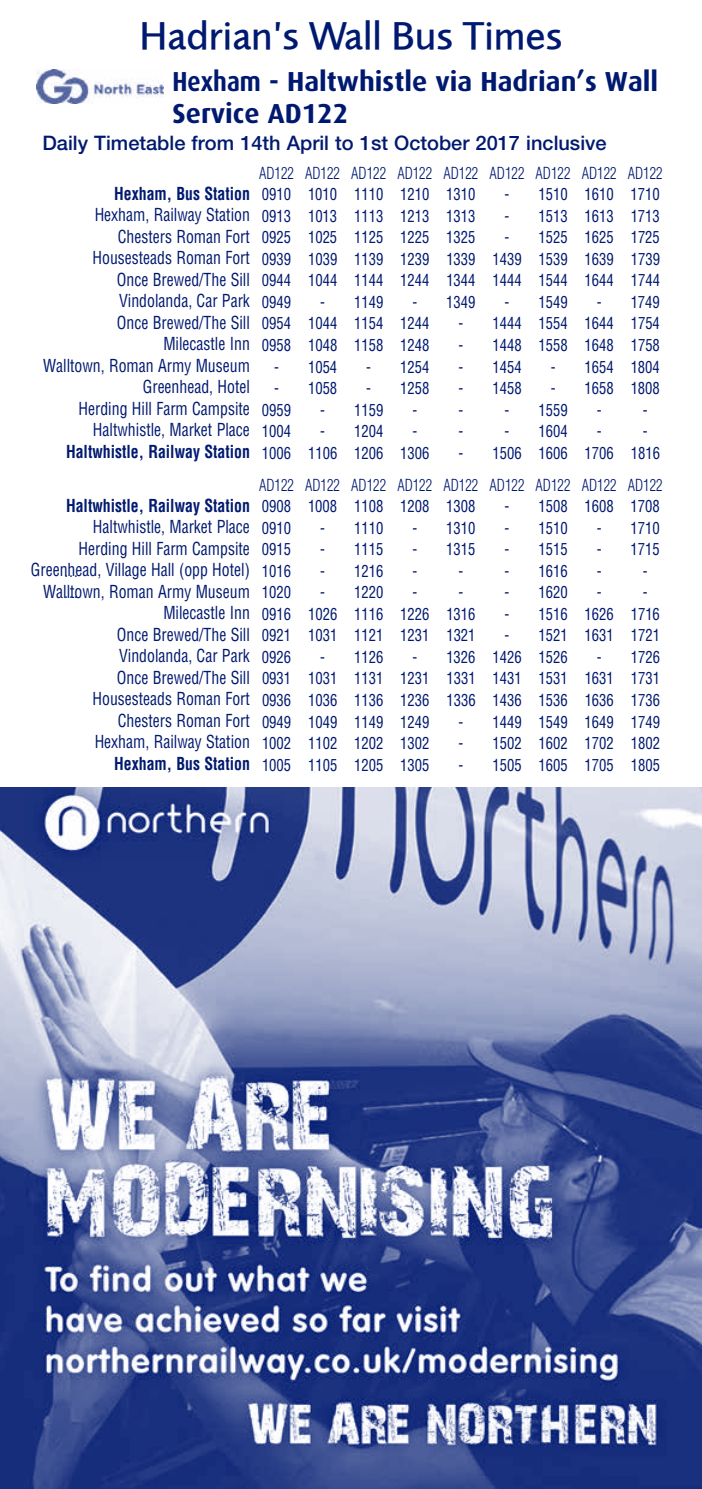
<style>
.page{position:relative;width:702px;height:1489px;background:#fff}
.page>*{position:absolute;margin:0;border:0;box-sizing:border-box;transform-origin:0 0}
.t1{font:500 40px "Foundry Sans";color:#001970}
.t2{font:700 27.5px/32.5px "Dax";color:#001970;scale:.87 1}
.t3{font:500 20px "Helvetica Neue";color:#001970}
.t4{font:condensed 17.5px/21.5px "Helvetica";color:#001970;text-align:right;scale:.9 1}
.t5{font:700 condensed 17.5px "Helvetica";color:#001970;scale:.9 1}
.t6{font:condensed 16.25px/21.5px "Helvetica";color:#001970;text-align:justify;scale:.9 1}
.t7{font:300 condensed 16.25px "Helvetica";color:#001970;scale:.9 1}
</style>
<div class="page">
<img style="left:36px;top:69px;width:127px;height:34px">
<img style="left:0;top:787px;width:702px;height:701px">
<h1 class="t1" style="left:140px;top:12px;width:424px">Hadrian’s Wall Bus Times</h1>
<h2 class="t2" style="left:172px;top:65px;width:560px">Hexham - Haltwhistle via Hadrian’s Wall<br>Service AD122</h2>
<p class="t3" style="left:43px;top:131px;width:565px">Daily Timetable from 14th April to 1st October 2017 inclusive</p>
<p class="t5" style="left:114px;top:183px;width:152px">Hexham, Bus Station</p>
<p class="t4" style="left:43px;top:204px;width:231px">Hexham, Railway Station<br>Chesters Roman Fort<br>Housesteads Roman Fort<br>Once Brewed/The Sill<br>Vindolanda, Car Park<br>Once Brewed/The Sill<br>Milecastle Inn<br>Walltown, Roman Army Museum<br>Greenhead, Hotel<br>Herding Hill Farm Campsite<br>Haltwhistle, Market Place</p>
<p class="t5" style="left:66px;top:441px;width:206px">Haltwhistle, Railway Station</p>
<p class="t7" style="left:259px;top:163px;width:450px">AD122 AD122 AD122 AD122 AD122 AD122 AD122 AD122 AD122</p>
<p class="t6" style="left:262px;top:183px;width:239px">0910 1010 1110 1210 1310</p>
<p class="t6" style="left:504px;top:183px;width:174px">- 1510 1610 1710</p>
<p class="t6" style="left:262px;top:205px;width:239px">0913 1013 1113 1213 1313</p>
<p class="t6" style="left:504px;top:205px;width:174px">- 1513 1613 1713</p>
<p class="t6" style="left:262px;top:226px;width:239px">0925 1025 1125 1225 1325</p>
<p class="t6" style="left:262px;top:226px;width:444px;text-indent:242px">- 1525 1625 1725<br>0939 1039 1139 1239 1339 1439 1539 1639 1739<br>0944 1044 1144 1244 1344 1444 1544 1644 1744<br>0949</p>
<p class="t6" style="left:320px;top:291px;width:72px">- 1149</p>
<p class="t6" style="left:412px;top:291px;width:72px">- 1349</p>
<p class="t6" style="left:504px;top:291px;width:72px">- 1549</p>
<p class="t6" style="left:596px;top:291px;width:72px">- 1749</p>
<p class="t6" style="left:262px;top:312px;width:188px">0954 1044 1154 1244</p>
<p class="t6" style="left:458px;top:312px;width:225px">- 1444 1554 1644 1754</p>
<p class="t6" style="left:262px;top:334px;width:188px">0958 1048 1158 1248</p>
<p class="t6" style="left:458px;top:334px;width:225px">- 1448 1558 1648 1758</p>
<p class="t6" style="left:274px;top:355px;width:72px">- 1054</p>
<p class="t6" style="left:366px;top:355px;width:72px">- 1254</p>
<p class="t6" style="left:458px;top:355px;width:72px">- 1454</p>
<p class="t6" style="left:550px;top:355px;width:123px">- 1654 1804</p>
<p class="t6" style="left:274px;top:377px;width:72px">- 1058</p>
<p class="t6" style="left:366px;top:377px;width:72px">- 1258</p>
<p class="t6" style="left:458px;top:377px;width:72px">- 1458</p>
<p class="t6" style="left:550px;top:377px;width:123px">- 1658 1808</p>
<p class="t6" style="left:262px;top:398px;width:34px">0959</p>
<p class="t6" style="left:320px;top:398px;width:72px">- 1159</p>
<p class="t6" style="left:412px;top:398px;width:7px">-</p>
<p class="t6" style="left:458px;top:398px;width:7px">-</p>
<p class="t6" style="left:504px;top:398px;width:72px">- 1559</p>
<p class="t6" style="left:596px;top:398px;width:7px">-</p>
<p class="t6" style="left:643px;top:398px;width:7px">-</p>
<p class="t6" style="left:262px;top:420px;width:34px">1004</p>
<p class="t6" style="left:320px;top:420px;width:72px">- 1204</p>
<p class="t6" style="left:412px;top:420px;width:7px">-</p>
<p class="t6" style="left:458px;top:420px;width:7px">-</p>
<p class="t6" style="left:504px;top:420px;width:72px">- 1604</p>
<p class="t6" style="left:596px;top:420px;width:7px">-</p>
<p class="t6" style="left:643px;top:420px;width:7px">-</p>
<p class="t6" style="left:262px;top:441px;width:188px">1006 1106 1206 1306</p>
<p class="t6" style="left:458px;top:441px;width:225px">- 1506 1606 1706 1816</p>
<p class="t7" style="left:259px;top:475px;width:450px">AD122 AD122 AD122 AD122 AD122 AD122 AD122 AD122 AD122</p>
<p class="t6" style="left:262px;top:495px;width:239px">0908 1008 1108 1208 1308</p>
<p class="t6" style="left:504px;top:495px;width:174px">- 1508 1608 1708</p>
<p class="t6" style="left:262px;top:517px;width:34px">0910</p>
<p class="t6" style="left:320px;top:517px;width:72px">- 1110</p>
<p class="t6" style="left:412px;top:517px;width:72px">- 1310</p>
<p class="t6" style="left:504px;top:517px;width:72px">- 1510</p>
<p class="t6" style="left:596px;top:517px;width:72px">- 1710</p>
<p class="t6" style="left:262px;top:538px;width:34px">0915</p>
<p class="t6" style="left:320px;top:538px;width:72px">- 1115</p>
<p class="t6" style="left:412px;top:538px;width:72px">- 1315</p>
<p class="t6" style="left:504px;top:538px;width:72px">- 1515</p>
<p class="t6" style="left:596px;top:538px;width:72px">- 1715</p>
<p class="t5" style="left:66px;top:494px;width:206px">Haltwhistle, Railway Station</p>
<p class="t4" style="left:31px;top:515px;width:245px">Haltwhistle, Market Place<br>Herding Hill Farm Campsite<br>Greenhead, Village Hall (opp Hotel)<br>Walltown, Roman Army Museum<br>Milecastle Inn<br>Once Brewed/The Sill<br>Vindolanda, Car Park<br>Once Brewed/The Sill<br>Housesteads Roman Fort<br>Chesters Roman Fort<br>Hexham, Railway Station</p>
<p class="t5" style="left:114px;top:752px;width:152px">Hexham, Bus Station</p>
<p class="t6" style="left:64px;top:560px;width:18px">…</p>
<p class="t6" style="left:262px;top:560px;width:34px">1016</p>
<p class="t6" style="left:320px;top:560px;width:72px">- 1216</p>
<p class="t6" style="left:412px;top:560px;width:7px">-</p>
<p class="t6" style="left:458px;top:560px;width:7px">-</p>
<p class="t6" style="left:504px;top:560px;width:72px">- 1616</p>
<p class="t6" style="left:596px;top:560px;width:7px">-</p>
<p class="t6" style="left:642px;top:560px;width:7px">-</p>
<p class="t6" style="left:64px;top:581px;width:18px">…</p>
<p class="t6" style="left:262px;top:581px;width:34px">1020</p>
<p class="t6" style="left:320px;top:581px;width:72px">- 1220</p>
<p class="t6" style="left:412px;top:581px;width:7px">-</p>
<p class="t6" style="left:458px;top:581px;width:7px">-</p>
<p class="t6" style="left:504px;top:581px;width:72px">- 1620</p>
<p class="t6" style="left:596px;top:581px;width:7px">-</p>
<p class="t6" style="left:642px;top:581px;width:7px">-</p>
<p class="t6" style="left:262px;top:603px;width:239px">0916 1026 1116 1226 1316</p>
<p class="t6" style="left:504px;top:603px;width:174px">- 1516 1626 1716</p>
<p class="t6" style="left:262px;top:624px;width:239px">0921 1031 1121 1231 1321</p>
<p class="t6" style="left:504px;top:624px;width:174px">- 1521 1631 1721</p>
<p class="t6" style="left:262px;top:646px;width:34px">0926</p>
<p class="t6" style="left:320px;top:646px;width:72px">- 1126</p>
<p class="t6" style="left:412px;top:646px;width:174px">- 1326 1426 1526</p>
<p class="t6" style="left:262px;top:646px;width:444px;text-indent:335px">- 1726<br>0931 1031 1131 1231 1331 1431 1531 1631 1731<br>0936 1036 1136 1236 1336 1436 1536 1636 1736<br>0949 1049 1149 1249</p>
<p class="t6" style="left:458px;top:710px;width:225px">- 1449 1549 1649 1749</p>
<p class="t6" style="left:262px;top:732px;width:188px">1002 1102 1202 1302</p>
<p class="t6" style="left:458px;top:732px;width:225px">- 1502 1602 1702 1802</p>
<p class="t6" style="left:262px;top:753px;width:188px">1005 1105 1205 1305</p>
<p class="t6" style="left:458px;top:753px;width:225px">- 1505 1605 1705 1805</p>
</div>
